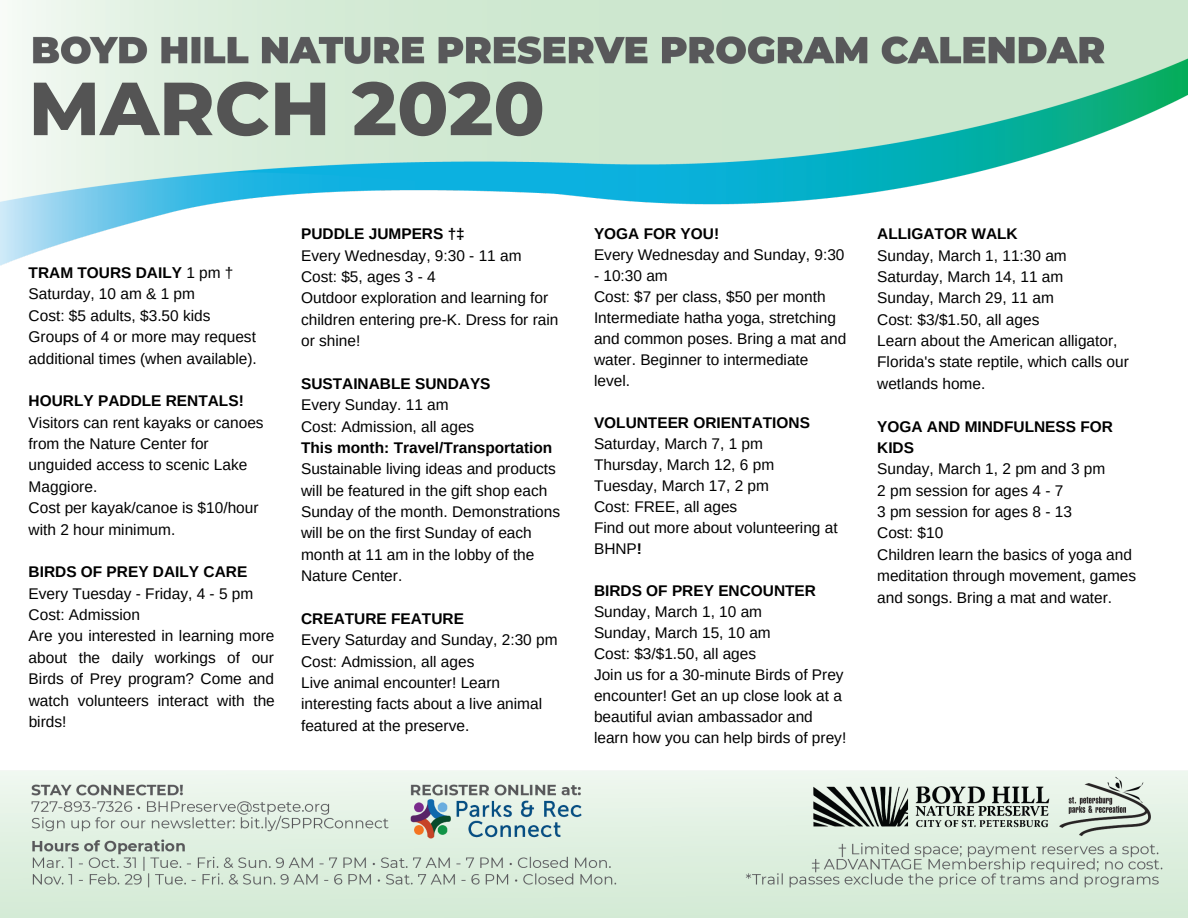
<style>
.page{position:relative;width:1188px;height:918px;background:#fff}
.page>*{position:absolute;margin:0;border:0;box-sizing:border-box;transform-origin:0 0}
.t1{font:800 75px "Montserrat";color:#545454}
.t2{font:15.45px/21.5px "Arimo";color:#000}
.t3{font:700 15.45px/21.5px "Arimo";color:#000}
.s1{font-weight:700}
</style>
<div class="page">
<img style="left:0;top:0;width:1188px;height:918px">
<h1 class="t1" style="left:29px;top:63px;width:518px">MARCH 2020</h1>
<p class="t2" style="left:29px;top:262px;width:230px"><span class="s1">TRAM TOURS DAILY</span> 1 pm †<br>Saturday, 10 am &amp; 1 pm<br>Cost: $5 adults, $3.50 kids<br>Groups of 4 or more may request additional times (when available).</p>
<h5 class="t3" style="left:29px;top:390px;width:217px">HOURLY PADDLE RENTALS!</h5>
<p class="t2" style="left:29px;top:412px;width:237px">Visitors can rent kayaks or canoes from the Nature Center for unguided access to scenic Lake<br>Maggiore.<br>Cost per kayak/canoe is $10/hour with 2 hour minimum.</p>
<h5 class="t3" style="left:29px;top:561px;width:220px">BIRDS OF PREY DAILY CARE</h5>
<p class="t2" style="left:29px;top:583px;width:248px">Every Tuesday - Friday, 4 - 5 pm<br>Cost: Admission<br>Are you interested in learning more about the daily workings of our<br>Birds of Prey program? Come and watch volunteers interact with the birds!</p>
<h5 class="t3" style="left:301px;top:223px;width:165px">PUDDLE JUMPERS †‡</h5>
<p class="t2" style="left:301px;top:244px;width:259px">Every Wednesday, 9:30 - 11 am<br>Cost: $5, ages 3 - 4<br>Outdoor exploration and learning for children entering pre-K. Dress for rain or shine!</p>
<h5 class="t3" style="left:301px;top:373px;width:191px">SUSTAINABLE SUNDAYS</h5>
<p class="t2" style="left:301px;top:394px;width:175px">Every Sunday. 11 am<br>Cost: Admission, all ages</p>
<p class="t3" style="left:301px;top:437px;width:253px">This month: Travel/Transportation</p>
<p class="t2" style="left:301px;top:458px;width:261px">Sustainable living ideas and products will be featured in the gift shop each<br>Sunday of the month. Demonstrations will be on the first Sunday of each month at 11 am in the lobby of the<br>Nature Center.</p>
<h5 class="t3" style="left:301px;top:608px;width:164px">CREATURE FEATURE</h5>
<p class="t2" style="left:301px;top:629px;width:258px">Every Saturday and Sunday, 2:30 pm<br>Cost: Admission, all ages<br>Live animal encounter! Learn interesting facts about a live animal featured at the preserve.</p>
<h5 class="t3" style="left:594px;top:223px;width:127px">YOGA FOR YOU!</h5>
<p class="t2" style="left:594px;top:244px;width:252px">Every Wednesday and Sunday, 9:30</p>
<p class="t2" style="left:594px;top:265px;width:254px;line-height:21px">- 10:30 am<br>Cost: $7 per class, $50 per month<br>Intermediate hatha yoga, stretching and common poses. Bring a mat and water. Beginner to intermediate level.</p>
<h5 class="t3" style="left:594px;top:412px;width:218px">VOLUNTEER ORIENTATIONS</h5>
<p class="t2" style="left:594px;top:433px;width:245px;line-height:21px">Saturday, March 7, 1 pm<br>Thursday, March 12, 6 pm<br>Tuesday, March 17, 2 pm<br>Cost: FREE, all ages<br>Find out more about volunteering at<br>BHNP<span class="s1">!</span></p>
<h5 class="t3" style="left:594px;top:580px;width:224px">BIRDS OF PREY ENCOUNTER</h5>
<p class="t2" style="left:594px;top:601px;width:254px;line-height:21px">Sunday, March 1, 10 am<br>Sunday, March 15, 10 am<br>Cost: $3/$1.50, all ages<br>Join us for a 30-minute Birds of Prey encounter! Get an up close look at a beautiful avian ambassador and learn how you can help birds of prey!</p>
<h5 class="t3" style="left:877px;top:223px;width:142px">ALLIGATOR WALK</h5>
<p class="t2" style="left:877px;top:244px;width:253px">Sunday, March 1, 11:30 am<br>Saturday, March 14, 11 am<br>Sunday, March 29, 11 am<br>Cost: $3/$1.50, all ages<br>Learn about the American alligator,<br>Florida's state reptile, which calls our wetlands home.</p>
<h5 class="t3" style="left:877px;top:415px;width:237px">YOGA AND MINDFULNESS FOR<br>KIDS</h5>
<p class="t2" style="left:877px;top:458px;width:261px">Sunday, March 1, 2 pm and 3 pm<br>2 pm session for ages 4 - 7<br>3 pm session for ages 8 - 13<br>Cost: $10<br>Children learn the basics of yoga and meditation through movement, games and songs. Bring a mat and water.</p>
</div>
